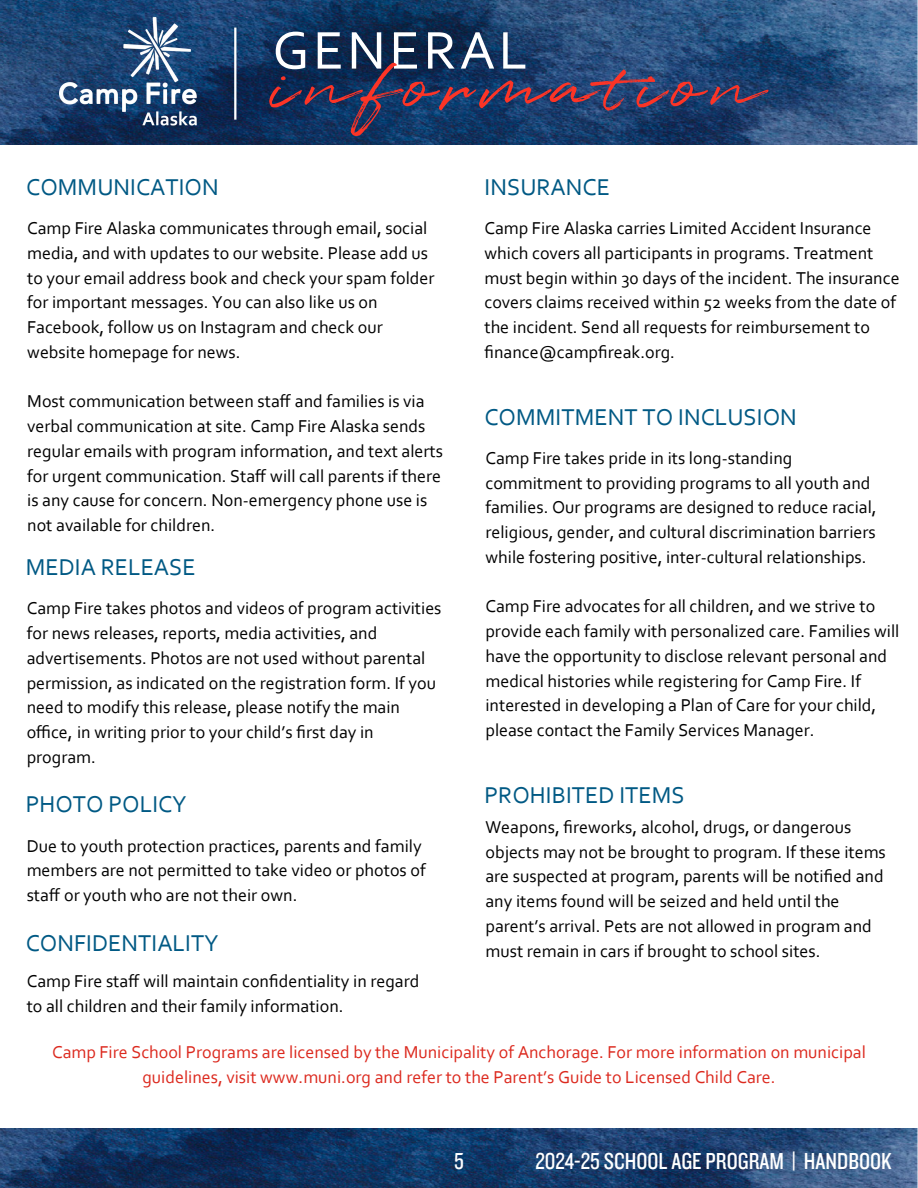
<style>
.page{position:relative;width:918px;height:1188px;background:#fff}
.page>*{position:absolute;margin:0;border:0;box-sizing:border-box;transform-origin:0 0}
.t1{font:74.1px "Quentin";letter-spacing:.115em;color:#fc3426}
.t2{font:55.5px "Corbel";letter-spacing:.065em;color:#fff}
.t3{font:24px "Corbel";color:#005984}
.t4{font:24px "Knockout HTF29 Junior Liteweight";color:#fff}
.t5{font:18px/24.8px "Corbel";color:#000}
.t6{font:18px/24.8px "Corbel";color:#dc291e;text-align:center}
</style>
<div class="page">
<img style="left:0;top:1128px;width:918px;height:60px">
<img style="left:0;top:0;width:918px;height:144px">
<img style="left:60px;top:18px;width:138px;height:111px">
<hr style="left:234px;top:28px;width:2px;height:92px;background:#fff">
<h2 class="t2" style="left:272px;top:16px;width:257px">GENERAL</h2>
<h1 class="t1" style="left:272px;top:36px;width:493px">information</h1>
<h3 class="t3" style="left:26px;top:172px;width:194px">COMMUNICATION</h3>
<p class="t5" style="left:27px;top:215px;width:409px">Camp Fire Alaska communicates through email, social media, and with updates to our website. Please add us to your email address book and check your spam folder for important messages. You can also like us on Facebook, follow us on Instagram and check our website homepage for news.</p>
<p class="t5" style="left:27px;top:389px;width:417px">Most communication between staff and families is via verbal communication at site. Camp Fire Alaska sends regular emails with program information, and text alerts for urgent communication. Staff will call parents if there is any cause for concern. Non-emergency phone use is not available for children.</p>
<h3 class="t3" style="left:26px;top:552px;width:171px">MEDIA RELEASE</h3>
<p class="t5" style="left:27px;top:596px;width:416px">Camp Fire takes photos and videos of program activities for news releases, reports, media activities, and advertisements. Photos are not used without parental permission, as indicated on the registration form. If you need to modify this release, please notify the main office, in writing prior to your child’s first day in program.</p>
<h3 class="t3" style="left:26px;top:790px;width:162px">PHOTO POLICY</h3>
<p class="t5" style="left:27px;top:833px;width:401px">Due to youth protection practices, parents and family members are not permitted to take video or photos of staff or youth who are not their own.</p>
<h3 class="t3" style="left:26px;top:928px;width:194px">CONFIDENTIALITY</h3>
<p class="t5" style="left:27px;top:969px;width:394px">Camp Fire staff will maintain confidentiality in regard to all children and their family information.</p>
<h3 class="t3" style="left:484px;top:172px;width:127px">INSURANCE</h3>
<p class="t5" style="left:484px;top:215px;width:417px">Camp Fire Alaska carries Limited Accident Insurance which covers all participants in programs. Treatment must begin within 30 days of the incident. The insurance covers claims received within 52 weeks from the date of the incident. Send all requests for reimbursement to finance@campfireak.org.</p>
<h3 class="t3" style="left:484px;top:402px;width:314px">COMMITMENT TO INCLUSION</h3>
<p class="t5" style="left:485px;top:445px;width:393px">Camp Fire takes pride in its long-standing commitment to providing programs to all youth and families. Our programs are designed to reduce racial, religious, gender, and cultural discrimination barriers while fostering positive, inter-cultural relationships.</p>
<p class="t5" style="left:485px;top:594px;width:416px">Camp Fire advocates for all children, and we strive to provide each family with personalized care. Families will have the opportunity to disclose relevant personal and medical histories while registering for Camp Fire. If interested in developing a Plan of Care for your child, please contact the Family Services Manager.</p>
<h3 class="t3" style="left:484px;top:780px;width:202px">PROHIBITED ITEMS</h3>
<p class="t5" style="left:485px;top:814px;width:402px">Weapons, fireworks, alcohol, drugs, or dangerous objects may not be brought to program. If these items are suspected at program, parents will be notified and any items found will be seized and held until the parent’s arrival. Pets are not allowed in program and</p>
<p class="t5" style="left:485px;top:938px;width:337px">must remain in cars if brought to school sites.</p>
<p class="t6" style="left:52px;top:1039px;width:815px">Camp Fire School Programs are licensed by the Municipality of Anchorage. For more information on municipal guidelines, visit www.muni.org and refer to the Parent’s Guide to Licensed Child Care.</p>
<h3 class="t4" style="left:454px;top:1149px;width:11px">5</h3>
<h3 class="t4" style="left:535px;top:1149px;width:358px">2024-25 SCHOOL AGE PROGRAM | HANDBOOK</h3>
</div>
